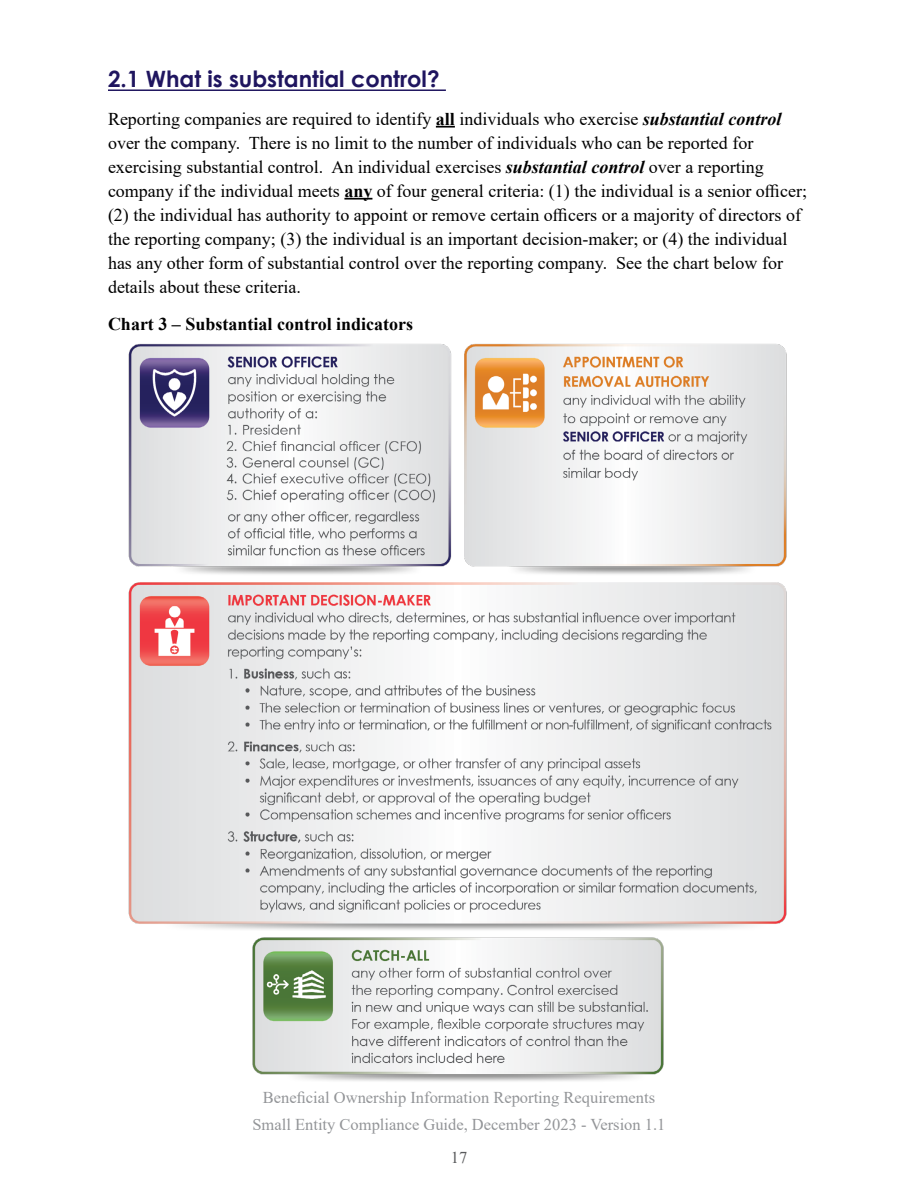
<style>
.page{position:relative;width:918px;height:1188px;background:#fff}
.page>*{position:absolute;margin:0;border:0;box-sizing:border-box;transform-origin:0 0}
.t1{font:700 22.5px "Century Gothic";color:#1f155f}
.Body_Text{font:18px/24px "Times New Roman";color:#000}
.Body_Text-2{font:700 18px "Times New Roman";color:#000}
.t2{font:16.5px/27px "Times New Roman";color:#939598;text-align:center}
.t3{font:16.5px "Times New Roman";color:#58595b}
.s1{font-weight:700}
.s2{font-weight:700;font-style:italic}
</style>
<div class="page">
<hr style="left:108px;top:89px;width:338px;height:2px;background:#1f155f">
<svg style="left:436px;top:126px;width:19px;height:2px"></svg>
<hr style="left:344px;top:198px;width:28px;height:2px;background:#000">
<img style="left:128px;top:343px;width:659px;height:738px">
<h2 class="t1" style="left:108px;top:62px;width:333px">2.1 What is substantial control?</h2>
<p class="Body_Text" style="left:108px;top:106px;width:701px">Reporting companies are required to identify <span class="s1">all</span> individuals who exercise <span class="s2">substantial control </span>over the company. There is no limit to the number of individuals who can be reported for exercising substantial control. An individual exercises <span class="s2">substantial control</span> over a reporting company if the individual meets <span class="s1">any</span> of four general criteria: (1) the individual is a senior officer; (2) the individual has authority to appoint or remove certain officers or a majority of directors of the reporting company; (3) the individual is an important decision-maker; or (4) the individual has any other form of substantial control over the reporting company. See the chart below for details about these criteria.</p>
<p class="Body_Text-2" style="left:108px;top:311px;width:307px">Chart 3 – Substantial control indicators</p>
<p class="t2" style="left:252px;top:1083px;width:415px">Beneficial Ownership Information Reporting Requirements<br>Small Entity Compliance Guide, December 2023 - Version 1.1</p>
<p class="t3" style="left:451px;top:1146px;width:18px">17</p>
</div>
